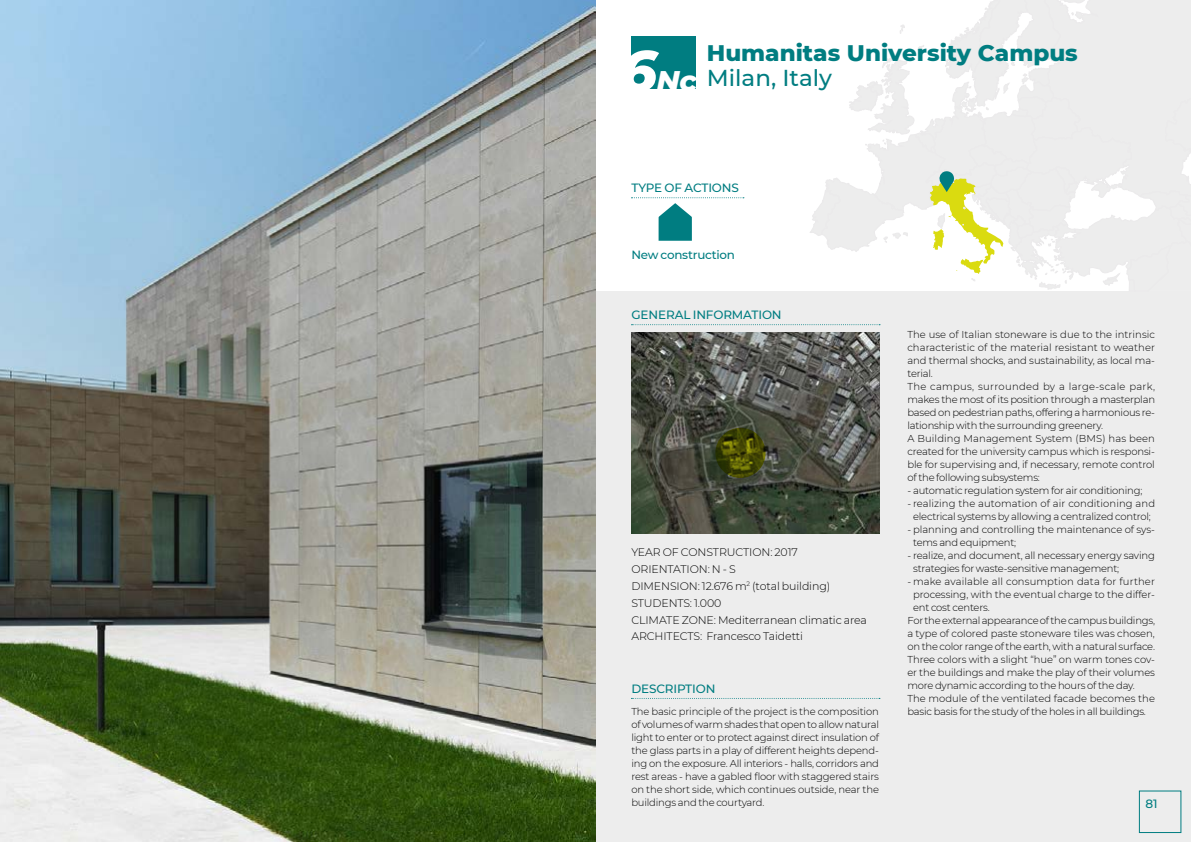
<style>
.page{position:relative;width:1191px;height:842px;background:#fff}
.page>*{position:absolute;margin:0;border:0;box-sizing:border-box;transform-origin:0 0}
.t1{font:italic 800 29px "Montserrat";color:#fff}
.t2{font:800 23px "Montserrat";color:#007d81}
.t3{font:500 23px "Montserrat";color:#007d81}
.t4{font:500 12px "Montserrat";letter-spacing:-.01em;color:#007d81}
.t5{font:500 11.9px "Montserrat";letter-spacing:-.02em;color:#007d81}
.t6{font:300 11px/16.8px "Montserrat";letter-spacing:-.01em;color:#000}
.t7{font:300 10px/13px "Montserrat";letter-spacing:-.015em;color:#000}
.t8{font:300 10px "Montserrat";letter-spacing:.01em;color:#000}
.s1{font-size:57px}
</style>
<div class="page">
<div style="left:595px;top:291px;width:596px;height:551px;background:#ededed"></div>
<div style="left:1138px;top:790px;width:43px;height:43px;border:1px solid #007d81"></div>
<svg style="left:810px;top:0;width:381px;height:291px"></svg>
<div style="left:631px;top:36px;width:65px;height:52px;background:#007d81"></div>
<img style="left:631px;top:332px;width:248px;height:201px">
<svg style="left:715px;top:428px;width:50px;height:50px;background:#464b05"></svg>
<svg style="left:631px;top:698px;width:249px;height:1px"></svg>
<svg style="left:631px;top:324px;width:249px;height:1px"></svg>
<svg style="left:631px;top:197px;width:113px;height:44px"></svg>
<img style="left:0;top:0;width:595px;height:842px">
<h1 class="t1" style="left:620px;top:59px;width:78px"><span class="s1">6</span>Nc</h1>
<h2 class="t2" style="left:707px;top:36px;width:372px">Humanitas University Campus</h2>
<h2 class="t3" style="left:707px;top:62px;width:127px">Milan, Italy</h2>
<p class="t4" style="left:631px;top:179px;width:109px">TYPE OF ACTIONS</p>
<p class="t5" style="left:631px;top:247px;width:105px">New construction</p>
<p class="t4" style="left:631px;top:306px;width:152px">GENERAL INFORMATION</p>
<p class="t6" style="left:631px;top:543px;width:237px">YEAR OF CONSTRUCTION: 2017<br>ORIENTATION: N - S<br>DIMENSION: 12.676 m<sup>2</sup> (total building)<br>STUDENTS: 1.000<br>CLIMATE ZONE: Mediterranean climatic area<br>ARCHITECTS: Francesco Taidetti</p>
<p class="t4" style="left:631px;top:680px;width:86px">DESCRIPTION</p>
<p class="t7" style="left:907px;top:328px;width:249px">The use of Italian stoneware is due to the intrinsic characteristic of the material resistant to weather and thermal shocks, and sustainability, as local ma&shy;terial.<br>The campus, surrounded by a large-scale park, makes the most of its position through a masterplan based on pedestrian paths, offering a harmonious re&shy;lationship with the surrounding greenery.<br>A Building Management System (BMS) has been created for the university campus which is responsi&shy;ble for supervising and, if necessary, remote control of the following subsystems:</p>
<p class="t7" style="left:907px;top:484px;width:236px">- automatic regulation system for air conditioning;</p>
<p class="t7" style="left:907px;top:497px;width:249px;text-align:center">- realizing the automation of air conditioning and electrical systems by allowing a centralized control;</p>
<p class="t7" style="left:913px;top:523px;width:243px;text-indent:-6px">- planning and controlling the maintenance of sys&shy;tems and equipment;</p>
<p class="t7" style="left:913px;top:549px;width:243px;text-indent:-6px">- realize, and document, all necessary energy saving strategies for waste-sensitive management;</p>
<p class="t8" style="left:907px;top:575px;width:249px">- make available all consumption data for further</p>
<p class="t7" style="left:913px;top:588px;width:243px">processing, with the eventual charge to the differ-</p>
<p class="t7" style="left:913px;top:601px;width:78px">ent cost centers.</p>
<p class="t7" style="left:907px;top:614px;width:249px">For the external appearance of the campus buildings,</p>
<p class="t7" style="left:907px;top:627px;width:249px">a type of colored paste stoneware tiles was chosen,</p>
<p class="t7" style="left:907px;top:640px;width:249px">on the color range of the earth, with a natural surface.</p>
<p class="t7" style="left:907px;top:653px;width:249px">Three colors with a slight “hue” on warm tones cov-</p>
<p class="t7" style="left:907px;top:666px;width:249px">er the buildings and make the play of their volumes</p>
<p class="t7" style="left:907px;top:679px;width:229px">more dynamic according to the hours of the day.</p>
<p class="t7" style="left:907px;top:692px;width:249px">The module of the ventilated facade becomes the</p>
<p class="t7" style="left:631px;top:705px;width:249px">The basic principle of the project is the composition</p>
<p class="t7" style="left:907px;top:705px;width:240px">basic basis for the study of the holes in all buildings.</p>
<p class="t7" style="left:631px;top:718px;width:249px;text-align:justify">of volumes of warm shades that open to allow natural light to enter or to protect against direct insulation of the glass parts in a play of different heights depend&shy;ing on the exposure. All interiors - halls, corridors and rest areas - have a gabled floor with staggered stairs on the short side, which continues outside, near the buildings and the courtyard.</p>
<p class="t4" style="left:1145px;top:795px;width:14px">81</p>
</div>
